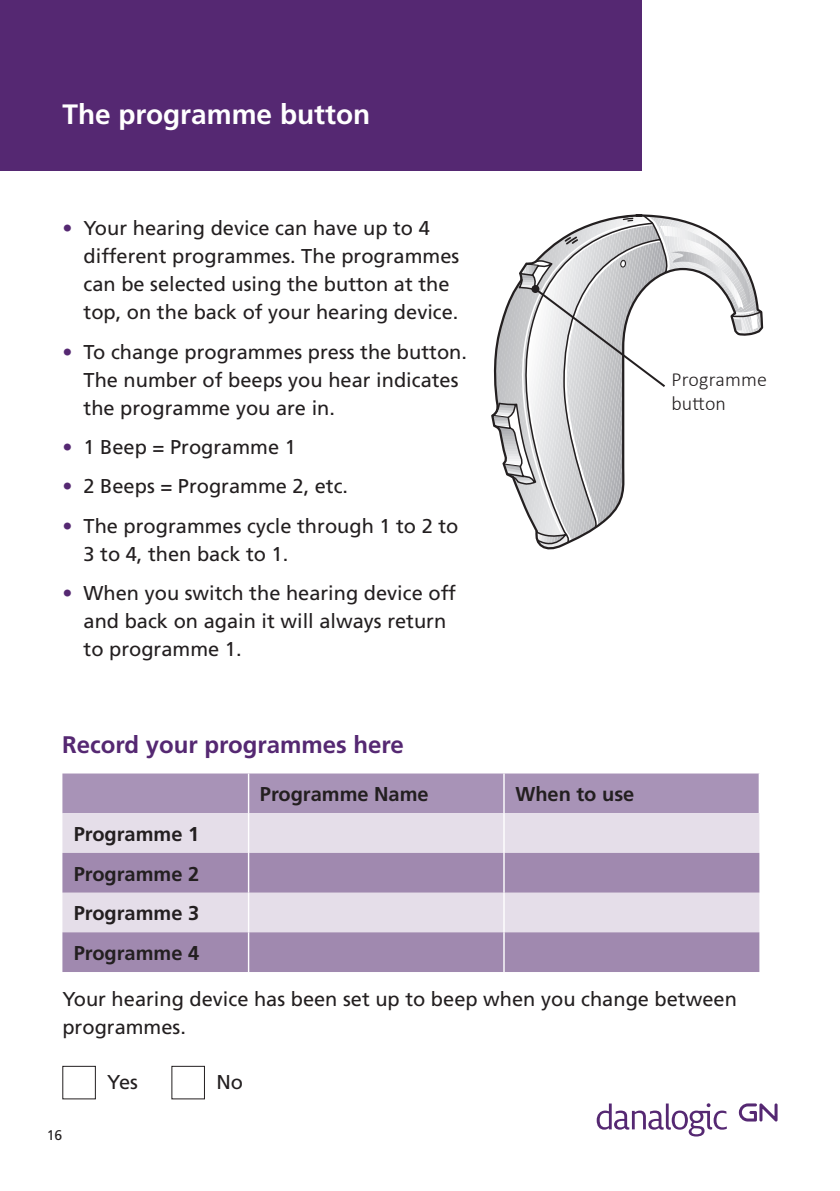
<style>
.page{position:relative;width:840px;height:1191px;background:#fff}
.page>*{position:absolute;margin:0;border:0;box-sizing:border-box;transform-origin:0 0}
.t1{font:700 28px "Frutiger";color:#fff}
.t2{font:700 24px "Frutiger";color:#552872}
.t3{font:20px/28px "Frutiger";color:#231f20}
.t4{font:700 20px "Frutiger";color:#231f20}
.t5{font:300 20px/24px "Calibri";letter-spacing:.01em;color:#231f20}
.t6{font:14px "Frutiger";color:#231f20}
.s1{color:#552872}
</style>
<div class="page">
<svg style="left:738px;top:1103px;width:39px;height:18px"></svg>
<svg style="left:596px;top:1103px;width:130px;height:33px"></svg>
<svg style="left:492px;top:214px;width:272px;height:336px"></svg>
<div style="left:531px;top:285px;width:8px;height:8px;background:#231f20;border-radius:50%"></div>
<div style="left:0;top:0;width:641px;height:170px;background:#552872"></div>
<div style="left:62px;top:773px;width:696px;height:40px;background:#a893b7"></div>
<div style="left:62px;top:813px;width:697px;height:40px;background:#e5dee9"></div>
<svg style="left:62px;top:853px;width:697px;height:119px;background:#b7a6c2"></svg>
<hr style="left:248px;top:813px;width:1px;height:40px;background:#fff">
<hr style="left:248px;top:853px;width:1px;height:39px;background:#fff">
<hr style="left:248px;top:892px;width:1px;height:40px;background:#fff">
<hr style="left:248px;top:932px;width:1px;height:40px;background:#fff">
<hr style="left:248px;top:773px;width:1px;height:40px;background:#fff">
<hr style="left:503px;top:773px;width:1px;height:40px;background:#fff">
<hr style="left:503px;top:813px;width:1px;height:40px;background:#fff">
<hr style="left:503px;top:853px;width:1px;height:39px;background:#fff">
<hr style="left:503px;top:892px;width:1px;height:40px;background:#fff">
<hr style="left:503px;top:932px;width:1px;height:40px;background:#fff">
<div style="left:62px;top:1066px;width:34px;height:33px;border:1px solid #231f20"></div>
<div style="left:171px;top:1066px;width:34px;height:33px;border:1px solid #231f20"></div>
<p class="t1" style="left:62px;top:98px;width:309px">The programme button</p>
<p class="t3" style="left:83px;top:214px;width:377px;text-indent:-21px"><span class="s1">•</span> Your hearing device can have up to 4 different programmes. The programmes can be selected using the button at the top, on the back of your hearing device.</p>
<p class="t3" style="left:83px;top:337px;width:385px;text-indent:-21px"><span class="s1">•</span> To change programmes press the button.<br>The number of beeps you hear indicates the programme you are in.</p>
<p class="t3" style="left:62px;top:433px;width:235px"><span class="s1">•</span> 1 Beep = Programme 1</p>
<p class="t3" style="left:62px;top:472px;width:287px"><span class="s1">•</span> 2 Beeps = Programme 2, etc.</p>
<p class="t3" style="left:83px;top:511px;width:376px;text-indent:-21px"><span class="s1">•</span> The programmes cycle through 1 to 2 to<br>3 to 4, then back to 1.</p>
<p class="t3" style="left:83px;top:579px;width:373px;text-indent:-21px"><span class="s1">•</span> When you switch the hearing device off and back on again it will always return to programme 1.</p>
<p class="t5" style="left:671px;top:366px;width:97px">Programme button</p>
<p class="t2" style="left:62px;top:730px;width:343px">Record your programmes here</p>
<p class="t4" style="left:260px;top:782px;width:170px">Programme Name</p>
<p class="t4" style="left:515px;top:782px;width:120px">When to use</p>
<p class="t4" style="left:74px;top:822px;width:127px">Programme 1</p>
<p class="t4" style="left:74px;top:862px;width:127px">Programme 2</p>
<p class="t4" style="left:74px;top:901px;width:127px">Programme 3</p>
<p class="t4" style="left:74px;top:941px;width:127px">Programme 4</p>
<p class="t3" style="left:62px;top:984px;width:675px">Your hearing device has been set up to beep when you change between programmes.</p>
<p class="t3" style="left:107px;top:1068px;width:32px">Yes</p>
<p class="t3" style="left:216px;top:1068px;width:28px">No</p>
<p class="t6" style="left:47px;top:1126px;width:17px">16</p>
</div>
